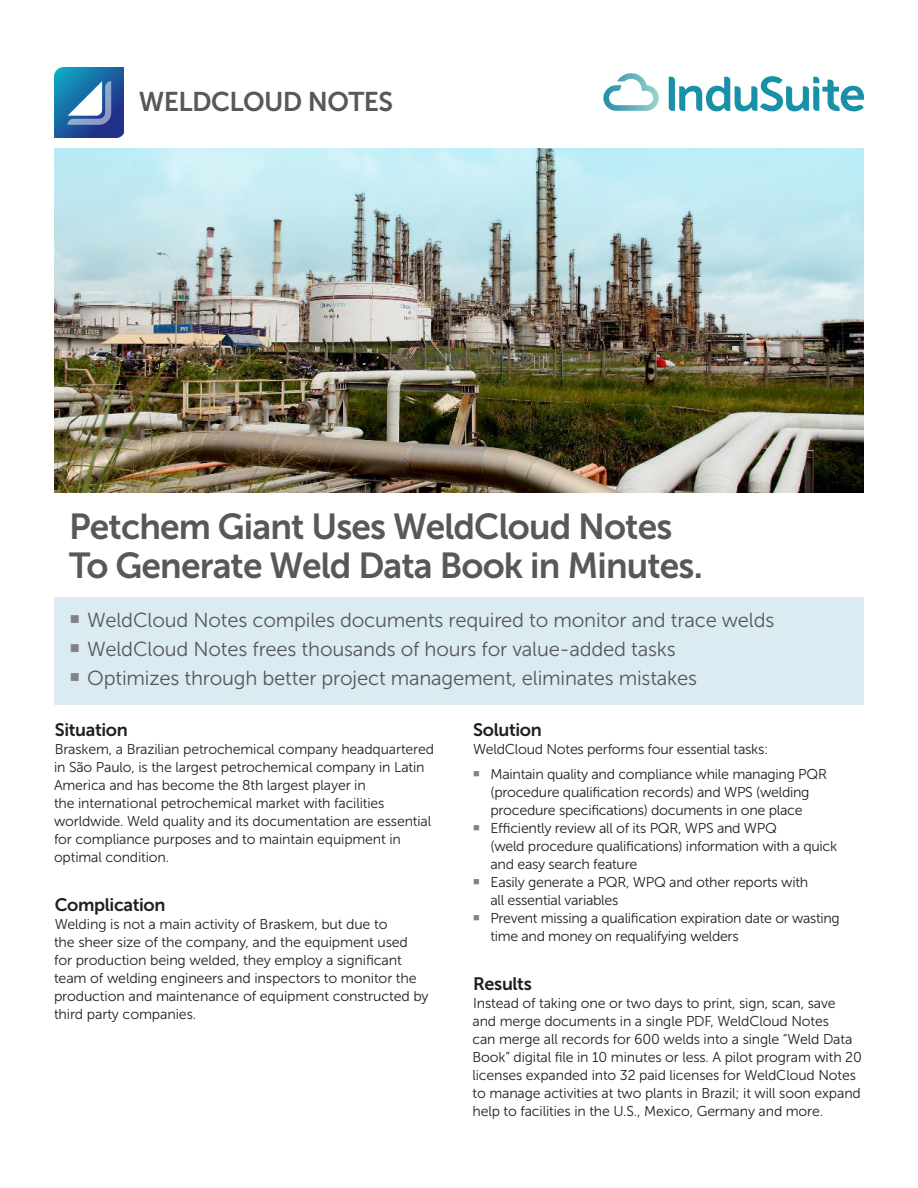
<style>
.page{position:relative;width:918px;height:1188px;background:#fff}
.page>*{position:absolute;margin:0;border:0;box-sizing:border-box;transform-origin:0 0}
.t1{font:36px/39px "Museo Sans 700";letter-spacing:-.025em;color:#57585a}
.t2{font:27px "Museo Sans 700";letter-spacing:-.02em;color:#57585a}
.Bullet_Style{font:20.25px "Museo Sans 300";letter-spacing:-.01em;color:#57585a}
.Bullet_Style-2{font:18px "Museo Sans 700";letter-spacing:-.02em;color:#231f20}
.Bullet_Style-3{font:14.25px/18px "Museo Sans 300";letter-spacing:-.01em;color:#231f20}
.s1{color:#808285}
</style>
<div class="page">
<img style="left:54px;top:148px;width:810px;height:344px">
<div style="left:54px;top:597px;width:809px;height:107px;background:#dbebf2"></div>
<svg style="left:669px;top:76px;width:195px;height:35px"></svg>
<svg style="left:603px;top:73px;width:56px;height:38px"></svg>
<img style="left:54px;top:68px;width:70px;height:69px">
<p class="t2" style="left:139px;top:87px;width:256px">WELDCLOUD NOTES</p>
<p class="t1" style="left:69px;top:507px;width:635px">Petchem Giant Uses WeldCloud Notes<br>To Generate Weld Data Book in Minutes.</p>
<p class="Bullet_Style" style="left:70px;top:609px;width:706px"><span class="s1">■</span> WeldCloud Notes compiles documents required to monitor and trace welds</p>
<p class="Bullet_Style" style="left:70px;top:638px;width:607px"><span class="s1">■</span> WeldCloud Notes frees thousands of hours for value-added tasks</p>
<p class="Bullet_Style" style="left:70px;top:667px;width:629px"><span class="s1">■</span> Optimizes through better project management, eliminates mistakes</p>
<p class="Bullet_Style-2" style="left:55px;top:720px;width:75px">Situation</p>
<p class="Bullet_Style-3" style="left:54px;top:740px;width:382px">Braskem, a Brazilian petrochemical company headquartered in São Paulo, is the largest petrochemical company in Latin America and has become the 8th largest player in<br>the international petrochemical market with facilities worldwide. Weld quality and its documentation are essential for compliance purposes and to maintain equipment in optimal condition.</p>
<p class="Bullet_Style-2" style="left:55px;top:895px;width:112px">Complication</p>
<p class="Bullet_Style-3" style="left:54px;top:916px;width:376px">Welding is not a main activity of Braskem, but due to<br>the sheer size of the company, and the equipment used for production being welded, they employ a significant team of welding engineers and inspectors to monitor the production and maintenance of equipment constructed by third party companies.</p>
<p class="Bullet_Style-2" style="left:473px;top:720px;width:70px">Solution</p>
<p class="Bullet_Style-3" style="left:473px;top:740px;width:297px">WeldCloud Notes performs four essential tasks:</p>
<p class="Bullet_Style-3" style="left:473px;top:765px;width:355px;text-align:center"><span class="s1">■</span> Maintain quality and compliance while managing PQR (procedure qualification records) and WPS (welding procedure specifications) documents in one place</p>
<p class="Bullet_Style-3" style="left:490px;top:819px;width:348px;text-indent:-17px"><span class="s1">■</span> Efficiently review all of its PQR, WPS and WPQ<br>(weld procedure qualifications) information with a quick and easy search feature</p>
<p class="Bullet_Style-3" style="left:491px;top:873px;width:319px;text-indent:-17px"><span class="s1">■</span> Easily generate a PQR, WPQ and other reports with all essential variables</p>
<p class="Bullet_Style-3" style="left:491px;top:909px;width:351px;text-indent:-17px"><span class="s1">■</span> Prevent missing a qualification expiration date or wasting time and money on requalifying welders</p>
<p class="Bullet_Style-2" style="left:473px;top:974px;width:60px">Results</p>
<p class="Bullet_Style-3" style="left:472px;top:994px;width:391px">Instead of taking one or two days to print, sign, scan, save and merge documents in a single PDF, WeldCloud Notes<br>can merge all records for 600 welds into a single “Weld Data Book” digital file in 10 minutes or less. A pilot program with 20 licenses expanded into 32 paid licenses for WeldCloud Notes to manage activities at two plants in Brazil; it will soon expand help to facilities in the U.S., Mexico, Germany and more.</p>
</div>
